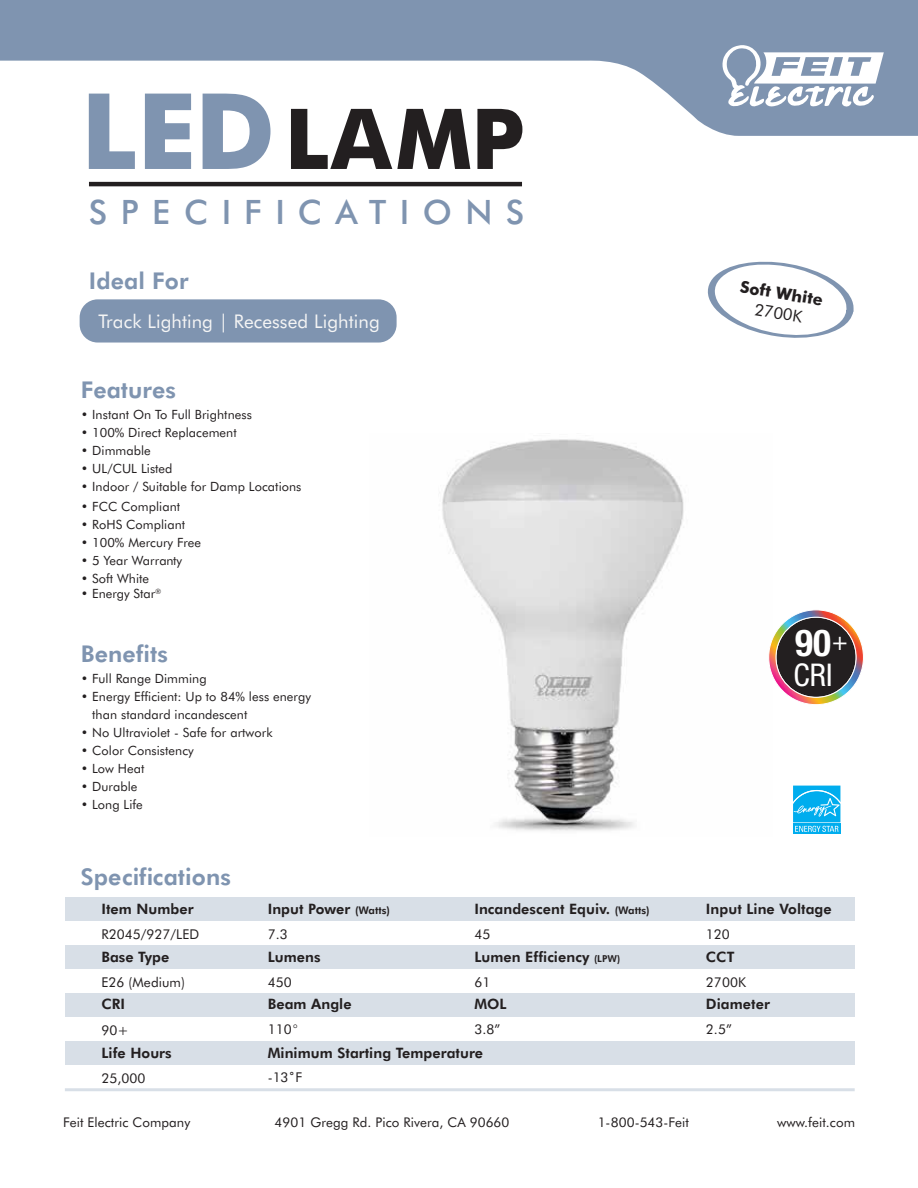
<style>
.page{position:relative;width:918px;height:1188px;background:#fff}
.page>*{position:absolute;margin:0;border:0;box-sizing:border-box;transform-origin:0 0}
.t1{font:700 84px "Futura BT";color:#231f20}
.t2{font:700 condensed 37.2px "Helvetica Neue";color:#fff}
.t3{font:500 33.6px "Futura BT";letter-spacing:.4em;color:#7f94b0}
.t4{font:condensed 31.35px "Helvetica Neue";color:#fff}
.t5{font:condensed 25.95px "Helvetica Neue";color:#fff}
.t6{font:800 23.1px "Futura BT";letter-spacing:.005em;color:#7f94b0}
.t7{font:18.9px "Futura BT";letter-spacing:.005em;color:#f5f5f5}
.t8{font:700 16.35px "Futura BT";color:#231f20}
.t9{font:16.35px "Futura BT";color:#231f20}
.t10{font:800 14.4px "Futura BT";letter-spacing:.005em;color:#231f20}
.t11{font:13.5px "Futura BT";letter-spacing:.005em;color:#231f20}
.t12{font:13.35px "Futura BT";letter-spacing:.005em;color:#231f20}
.t13{font:12.75px/18px "Futura BT";letter-spacing:.005em;color:#231f20}
.s1{font-size:105.45px;color:#7f94b0}
.s2{font-size:10.5px}
.s3{font-size:9.6px}
</style>
<div class="page">
<img style="left:442px;top:439px;width:242px;height:392px">
<div style="left:80px;top:299px;width:317px;height:44px;background:#7f94b0;border-radius:18px"></div>
<hr style="left:65px;top:1088px;width:790px;height:3px;background:#7f94b0">
<div style="left:65px;top:897px;width:790px;height:24px;background:#d8dfe7"></div>
<div style="left:65px;top:945px;width:790px;height:24px;background:#d8dfe7"></div>
<div style="left:65px;top:993px;width:790px;height:24px;background:#d8dfe7"></div>
<div style="left:65px;top:1041px;width:790px;height:24px;background:#d8dfe7"></div>
<hr style="left:89px;top:182px;width:433px;height:4px;background:#231f20">
<svg style="left:0;top:0;width:918px;height:136px;fill:#7f94b0"></svg>
<svg style="left:721px;top:45px;width:163px;height:63px"></svg>
<svg style="left:707px;top:261px;width:147px;height:77px"></svg>
<svg style="left:793px;top:785px;width:48px;height:49px;background:#2cbbf0"></svg>
<svg style="left:768px;top:610px;width:96px;height:95px"></svg>
<h1 class="t1" style="left:81px;top:88px;width:445px"><span class="s1">LED</span>LAMP</h1>
<h3 class="t3" style="left:89px;top:191px;width:437px">SPECIFICATIONS</h3>
<h3 class="t6" style="left:89px;top:266px;width:101px">Ideal For</h3>
<h3 class="t7" style="left:99px;top:309px;width:283px">Track Lighting | Recessed Lighting</h3>
<h3 class="t6" style="left:81px;top:376px;width:97px">Features</h3>
<p class="t13" style="left:81px;top:405px;width:173px">• Instant On To Full Brightness</p>
<p class="t13" style="left:81px;top:423px;width:157px">• 100% Direct Replacement</p>
<p class="t13" style="left:81px;top:441px;width:72px">• Dimmable</p>
<p class="t13" style="left:81px;top:459px;width:93px">• UL/CUL Listed</p>
<p class="t13" style="left:81px;top:477px;width:222px">• Indoor / Suitable for Damp Locations</p>
<p class="t13" style="left:81px;top:497px;width:101px">• FCC Compliant</p>
<p class="t13" style="left:81px;top:515px;width:106px">• RoHS Compliant</p>
<p class="t13" style="left:81px;top:533px;width:122px">• 100% Mercury Free</p>
<p class="t13" style="left:81px;top:551px;width:103px">• 5 Year Warranty</p>
<p class="t13" style="left:81px;top:569px;width:70px">• Soft White</p>
<p class="t13" style="left:81px;top:584px;width:82px">• Energy Star<sup>®</sup></p>
<h3 class="t6" style="left:81px;top:639px;width:89px">Benefits</h3>
<p class="t13" style="left:81px;top:669px;width:127px">• Full Range Dimming</p>
<p class="t13" style="left:92px;top:687px;width:220px;text-indent:-11px">• Energy Efficient: Up to 84% less energy than standard incandescent</p>
<p class="t13" style="left:81px;top:723px;width:193px">• No Ultraviolet - Safe for artwork</p>
<p class="t13" style="left:81px;top:741px;width:114px">• Color Consistency</p>
<p class="t13" style="left:81px;top:759px;width:65px">• Low Heat</p>
<p class="t13" style="left:81px;top:777px;width:58px">• Durable</p>
<p class="t13" style="left:81px;top:795px;width:64px">• Long Life</p>
<h3 class="t6" style="left:81px;top:862px;width:152px">Specifications</h3>
<p class="t10" style="left:101px;top:900px;width:94px">Item Number</p>
<p class="t10" style="left:268px;top:900px;width:124px">Input Power <span class="s2">(Watts)</span></p>
<p class="t10" style="left:474px;top:900px;width:177px">Incandescent Equiv. <span class="s2">(Watts)</span></p>
<p class="t8" style="left:742px;top:277px;width:85px;rotate:9deg">Soft White</p>
<p class="t9" style="left:756px;top:299px;width:50px;rotate:9deg">2700K</p>
<h2 class="t2" style="left:795px;top:620px;width:37px">90</h2>
<h3 class="t4" style="left:794px;top:657px;width:40px">CRI</h3>
<h3 class="t5" style="left:832px;top:626px;width:17px">+</h3>
<p class="t10" style="left:706px;top:900px;width:127px">Input Line Voltage</p>
<p class="t11" style="left:101px;top:926px;width:99px">R2045/927/LED</p>
<p class="t11" style="left:268px;top:926px;width:21px">7.3</p>
<p class="t11" style="left:474px;top:926px;width:17px">45</p>
<p class="t11" style="left:706px;top:926px;width:26px">120</p>
<p class="t11" style="left:268px;top:974px;width:26px">450</p>
<p class="t11" style="left:268px;top:1021px;width:31px">110°</p>
<p class="t11" style="left:706px;top:1021px;width:27px">2.5”</p>
<p class="t10" style="left:474px;top:948px;width:147px">Lumen Efficiency <span class="s3">(LPW)</span></p>
<p class="t10" style="left:706px;top:948px;width:30px">CCT</p>
<p class="t10" style="left:268px;top:948px;width:54px">Lumens</p>
<p class="t10" style="left:268px;top:995px;width:85px">Beam Angle</p>
<p class="t10" style="left:706px;top:995px;width:65px">Diameter</p>
<p class="t10" style="left:101px;top:948px;width:69px">Base Type</p>
<p class="t11" style="left:101px;top:974px;width:85px">E26 (Medium)</p>
<p class="t11" style="left:706px;top:974px;width:42px">2700K</p>
<p class="t11" style="left:474px;top:974px;width:17px">61</p>
<p class="t10" style="left:101px;top:995px;width:25px">CRI</p>
<p class="t10" style="left:474px;top:995px;width:34px">MOL</p>
<p class="t10" style="left:268px;top:1044px;width:217px">Minimum Starting Temperature</p>
<p class="t11" style="left:474px;top:1021px;width:27px">3.8”</p>
<p class="t11" style="left:101px;top:1022px;width:29px">90+</p>
<p class="t10" style="left:101px;top:1044px;width:72px">Life Hours</p>
<p class="t11" style="left:101px;top:1070px;width:46px">25,000</p>
<p class="t11" style="left:268px;top:1069px;width:36px">-13˚F</p>
<p class="t12" style="left:63px;top:1114px;width:129px">Feit Electric Company</p>
<p class="t12" style="left:275px;top:1114px;width:236px">4901 Gregg Rd. Pico Rivera, CA 90660</p>
<p class="t12" style="left:598px;top:1114px;width:93px">1-800-543-Feit</p>
<p class="t12" style="left:777px;top:1114px;width:79px">www.feit.com</p>
</div>
